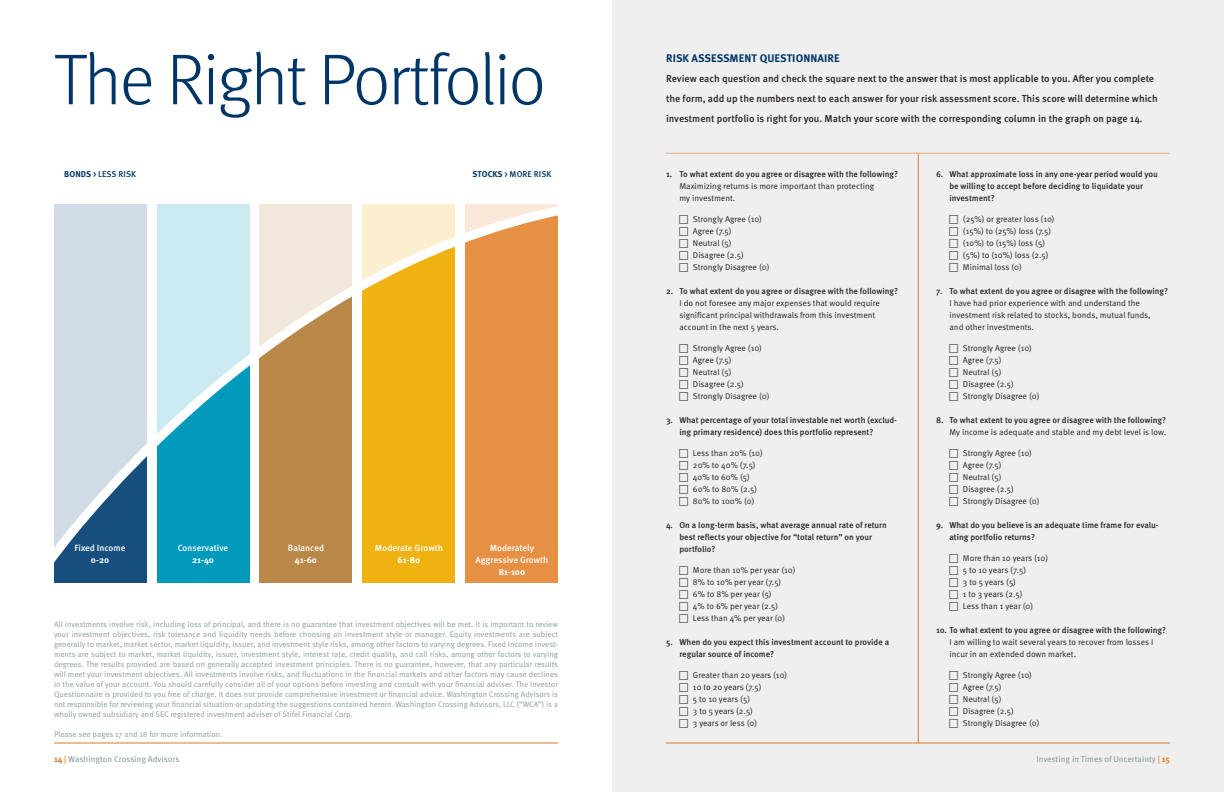
<style>
.page{position:relative;width:1224px;height:792px;background:#fff}
.page>*{position:absolute;margin:0;border:0;box-sizing:border-box;transform-origin:0 0}
.t1{font:300 72px "Meta OT";letter-spacing:-.03em;color:#003667}
.t2{font:700 11px "Meta OT";letter-spacing:.01em;color:#003667}
.t3{font:500 10px/20px "Meta OT";color:#231f20}
.t4{font:500 9px "Meta OT";color:#fff}
.t5{font:700 9px "Meta OT";color:#fff}
.t6{font:8.5px "Meta OT Norm";color:#231f20}
.t7{font:500 8.5px "Meta OT";color:#231f20}
.t8{font:8.5px "Meta OT";color:#909c9d}
.t9{font:500 8.5px "Meta OT";letter-spacing:.01em;color:#003667}
.t10{font:8px/10px "Meta OT Norm";color:#909c9d;text-align:justify}
.s1{font-weight:700}
.s2{font-weight:700;color:#de791b}
.s3{color:#de791b}
</style>
<div class="page">
<hr style="left:54px;top:743px;width:504px;height:1px;background:#de791b">
<div style="left:465px;top:204px;width:93px;height:379px;background:#e69044"></div>
<div style="left:363px;top:204px;width:92px;height:379px;background:#efb211"></div>
<div style="left:260px;top:204px;width:92px;height:379px;background:#b98747"></div>
<div style="left:157px;top:204px;width:92px;height:379px;background:#019abc"></div>
<div style="left:54px;top:204px;width:93px;height:379px;background:#164f7e"></div>
<svg style="left:54px;top:204px;width:504px;height:362px"></svg>
<div style="left:612px;top:0;width:612px;height:792px;background:#f0eff0"></div>
<hr style="left:918px;top:153px;width:1px;height:590px;background:#de791b">
<hr style="left:666px;top:743px;width:504px;height:1px;background:#de791b">
<hr style="left:666px;top:153px;width:504px;height:1px;background:#eda96d">
<p class="t1" style="left:54px;top:37px;width:494px">The Right Portfolio</p>
<p class="t9" style="left:64px;top:169px;width:73px"><span class="s1">BONDS</span> &gt; LESS RISK</p>
<p class="t9" style="left:473px;top:169px;width:80px"><span class="s1">STOCKS</span> &gt; MORE RISK</p>
<p class="t4" style="left:75px;top:543px;width:52px">Fixed Income</p>
<p class="t5" style="left:91px;top:554px;width:20px">0-20</p>
<p class="t4" style="left:178px;top:543px;width:52px">Conservative</p>
<p class="t5" style="left:192px;top:554px;width:23px">21-40</p>
<p class="t4" style="left:288px;top:543px;width:38px">Balanced</p>
<p class="t5" style="left:295px;top:554px;width:24px">41-60</p>
<p class="t4" style="left:375px;top:543px;width:69px">Moderate Growth</p>
<p class="t5" style="left:398px;top:554px;width:24px">61-80</p>
<p class="t4" style="left:490px;top:543px;width:46px">Moderately</p>
<p class="t4" style="left:475px;top:555px;width:74px">Aggressive Growth</p>
<p class="t5" style="left:499px;top:566px;width:28px">81-100</p>
<p class="t10" style="left:54px;top:619px;width:506px">All investments involve risk, including loss of principal, and there is no guarantee that investment objectives will be met. It is important to review your investment objectives, risk tolerance and liquidity needs before choosing an investment style or manager. Equity investments are subject generally to market, market sector, market liquidity, issuer, and investment style risks, among other factors to varying degrees. Fixed Income invest&shy;ments are subject to market, market liquidity, issuer, investment style, interest rate, credit quality, and call risks, among other factors to varying degrees. The results provided are based on generally accepted investment principles. There is no guarantee, however, that any particular results will meet your investment objectives. All investments involve risks, and fluctuations in the financial markets and other factors may cause declines in the value of your account. You should carefully consider all of your options before investing and consult with your financial adviser. The Investor Questionnaire is provided to you free of charge. It does not provide comprehensive investment or financial advice. Washington Crossing Advisors is not responsible for reviewing your financial situation or updating the suggestions contained herein. Washington Crossing Advisors, LLC (“WCA”) is a wholly owned subsidiary and SEC registered investment adviser of Stifel Financial Corp.</p>
<p class="t10" style="left:54px;top:729px;width:170px">Please see pages 17 and 18 for more information.</p>
<p class="t8" style="left:54px;top:754px;width:127px"><span class="s2">14</span> <span class="s3">|</span> Washington Crossing Advisors</p>
<p class="t2" style="left:666px;top:52px;width:175px">RISK ASSESSMENT QUESTIONNAIRE</p>
<p class="t3" style="left:666px;top:69px;width:490px">Review each question and check the square next to the answer that is most applicable to you. After you complete</p>
<p class="t3" style="left:666px;top:89px;width:493px">the form, add up the numbers next to each answer for your risk assessment score. This score will determine which investment portfolio is right for you. Match your score with the corresponding column in the graph on page 14.</p>
<p class="t7" style="left:666px;top:169px;width:234px">1. To what extent do you agree or disagree with the following?</p>
<p class="t6" style="left:679px;top:181px;width:196px">Maximizing returns is more important than protecting</p>
<p class="t6" style="left:679px;top:193px;width:57px">my investment.</p>
<p class="t6" style="left:693px;top:214px;width:71px">Strongly Agree (10)</p>
<p class="t6" style="left:693px;top:226px;width:40px">Agree (7.5)</p>
<p class="t6" style="left:693px;top:238px;width:40px">Neutral (5)</p>
<p class="t6" style="left:693px;top:250px;width:52px">Disagree (2.5)</p>
<p class="t6" style="left:693px;top:262px;width:78px">Strongly Disagree (0)</p>
<p class="t7" style="left:666px;top:286px;width:234px">2. To what extent do you agree or disagree with the following?</p>
<p class="t6" style="left:679px;top:298px;width:202px">I do not foresee any major expenses that would require</p>
<p class="t6" style="left:679px;top:310px;width:197px">significant principal withdrawals from this investment</p>
<p class="t6" style="left:679px;top:322px;width:101px">account in the next 5 years.</p>
<p class="t6" style="left:693px;top:343px;width:71px">Strongly Agree (10)</p>
<p class="t6" style="left:693px;top:355px;width:40px">Agree (7.5)</p>
<p class="t6" style="left:693px;top:367px;width:40px">Neutral (5)</p>
<p class="t6" style="left:693px;top:379px;width:52px">Disagree (2.5)</p>
<p class="t6" style="left:693px;top:391px;width:78px">Strongly Disagree (0)</p>
<p class="t7" style="left:666px;top:415px;width:233px">3. What percentage of your total investable net worth (exclud-</p>
<p class="t7" style="left:679px;top:427px;width:196px">ing primary residence) does this portfolio represent?</p>
<p class="t6" style="left:693px;top:448px;width:71px">Less than 20% (10)</p>
<p class="t6" style="left:693px;top:460px;width:64px">20% to 40% (7.5)</p>
<p class="t6" style="left:693px;top:472px;width:59px">40% to 60% (5)</p>
<p class="t6" style="left:693px;top:484px;width:66px">60% to 80% (2.5)</p>
<p class="t6" style="left:693px;top:496px;width:63px">80% to 100% (0)</p>
<p class="t7" style="left:666px;top:520px;width:222px">4. On a long-term basis, what average annual rate of return</p>
<p class="t7" style="left:679px;top:532px;width:194px">best reflects your objective for “total return” on your</p>
<p class="t7" style="left:679px;top:544px;width:38px">portfolio?</p>
<p class="t6" style="left:693px;top:565px;width:104px">More than 10% per year (10)</p>
<p class="t6" style="left:693px;top:577px;width:90px">8% to 10% per year (7.5)</p>
<p class="t6" style="left:693px;top:589px;width:80px">6% to 8% per year (5)</p>
<p class="t6" style="left:693px;top:601px;width:87px">4% to 6% per year (2.5)</p>
<p class="t6" style="left:693px;top:613px;width:94px">Less than 4% per year (0)</p>
<p class="t7" style="left:666px;top:637px;width:225px">5. When do you expect this investment account to provide a</p>
<p class="t7" style="left:679px;top:649px;width:96px">regular source of income?</p>
<p class="t6" style="left:693px;top:670px;width:96px">Greater than 20 years (10)</p>
<p class="t6" style="left:693px;top:682px;width:70px">10 to 20 years (7.5)</p>
<p class="t6" style="left:693px;top:694px;width:59px">5 to 10 years (5)</p>
<p class="t6" style="left:693px;top:706px;width:62px">3 to 5 years (2.5)</p>
<p class="t6" style="left:693px;top:718px;width:66px">3 years or less (0)</p>
<p class="t7" style="left:936px;top:169px;width:223px">6. What approximate loss in any one-year period would you</p>
<p class="t7" style="left:949px;top:181px;width:195px">be willing to accept before deciding to liquidate your</p>
<p class="t7" style="left:949px;top:193px;width:47px">investment?</p>
<p class="t6" style="left:963px;top:214px;width:93px">(25%) or greater loss (10)</p>
<p class="t6" style="left:963px;top:226px;width:90px">(15%) to (25%) loss (7.5)</p>
<p class="t6" style="left:963px;top:238px;width:84px">(10%) to (15%) loss (5)</p>
<p class="t6" style="left:963px;top:250px;width:87px">(5%) to (10%) loss (2.5)</p>
<p class="t6" style="left:963px;top:262px;width:60px">Minimal loss (0)</p>
<p class="t7" style="left:936px;top:286px;width:234px">7. To what extent do you agree or disagree with the following?</p>
<p class="t6" style="left:949px;top:298px;width:192px">I have had prior experience with and understand the</p>
<p class="t6" style="left:949px;top:310px;width:203px">investment risk related to stocks, bonds, mutual funds,</p>
<p class="t6" style="left:949px;top:322px;width:86px">and other investments.</p>
<p class="t6" style="left:963px;top:343px;width:71px">Strongly Agree (10)</p>
<p class="t6" style="left:963px;top:355px;width:40px">Agree (7.5)</p>
<p class="t6" style="left:963px;top:367px;width:40px">Neutral (5)</p>
<p class="t6" style="left:963px;top:379px;width:52px">Disagree (2.5)</p>
<p class="t6" style="left:963px;top:391px;width:78px">Strongly Disagree (0)</p>
<p class="t7" style="left:936px;top:415px;width:232px">8. To what extent to you agree or disagree with the following?</p>
<p class="t6" style="left:949px;top:427px;width:218px">My income is adequate and stable and my debt level is low.</p>
<p class="t6" style="left:963px;top:448px;width:71px">Strongly Agree (10)</p>
<p class="t6" style="left:963px;top:460px;width:40px">Agree (7.5)</p>
<p class="t6" style="left:963px;top:472px;width:40px">Neutral (5)</p>
<p class="t6" style="left:963px;top:484px;width:52px">Disagree (2.5)</p>
<p class="t6" style="left:963px;top:496px;width:78px">Strongly Disagree (0)</p>
<p class="t7" style="left:936px;top:520px;width:224px">9. What do you believe is an adequate time frame for evalu-</p>
<p class="t7" style="left:949px;top:532px;width:87px">ating portfolio returns?</p>
<p class="t6" style="left:963px;top:553px;width:87px">More than 10 years (10)</p>
<p class="t6" style="left:963px;top:565px;width:65px">5 to 10 years (7.5)</p>
<p class="t6" style="left:963px;top:577px;width:55px">3 to 5 years (5)</p>
<p class="t6" style="left:963px;top:589px;width:61px">1 to 3 years (2.5)</p>
<p class="t6" style="left:963px;top:601px;width:72px">Less than 1 year (0)</p>
<p class="t7" style="left:936px;top:625px;width:232px">10. To what extent to you agree or disagree with the following?</p>
<p class="t6" style="left:949px;top:637px;width:205px">I am willing to wait several years to recover from losses I</p>
<p class="t6" style="left:949px;top:649px;width:128px">incur in an extended down market.</p>
<p class="t6" style="left:963px;top:670px;width:71px">Strongly Agree (10)</p>
<p class="t6" style="left:963px;top:682px;width:40px">Agree (7.5)</p>
<p class="t6" style="left:963px;top:694px;width:40px">Neutral (5)</p>
<p class="t6" style="left:963px;top:706px;width:52px">Disagree (2.5)</p>
<p class="t6" style="left:963px;top:718px;width:78px">Strongly Disagree (0)</p>
<p class="t8" style="left:1036px;top:754px;width:135px">Investing in Times of Uncertainty <span class="s3">|</span> <span class="s2">15</span></p>
</div>
